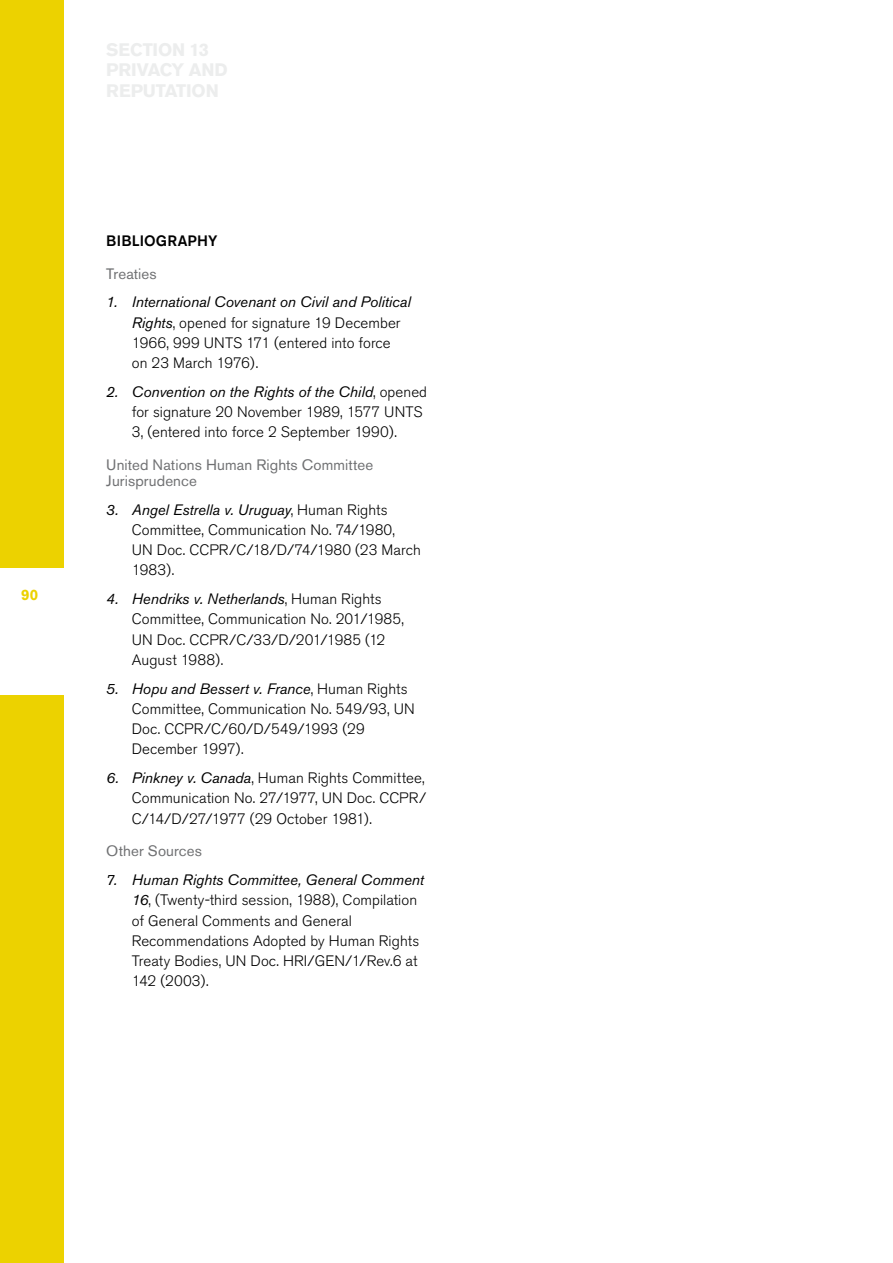
<style>
.page{position:relative;width:893px;height:1263px;background:#fff}
.page>*{position:absolute;margin:0;border:0;box-sizing:border-box;transform-origin:0 0}
.t1{font:300 15px/20.2px "Akzidenz Grotesk BE";letter-spacing:.005em;color:#000}
.t2{font:15px/15.8px "Akzidenz Grotesk BE";letter-spacing:.01em;color:#707173}
.t3{font:500 15px "Akzidenz Grotesk BE";letter-spacing:.01em;color:#000}
.t4{font:700 15px "Akzidenz Grotesk BE";color:#ecd200}
.s1{font-weight:400;font-style:italic}
</style>
<div class="page">
<div style="left:0;top:0;width:64px;height:568px;background:#ecd200"></div>
<div style="left:0;top:695px;width:64px;height:568px;background:#ecd200"></div>
<p class="t4" style="left:21px;top:586px;width:19px">90</p>
<p class="t3" style="left:106px;top:231px;width:113px">BIBLIOGRAPHY</p>
<p class="t2" style="left:106px;top:265px;width:52px">Treaties</p>
<p class="t1" style="left:132px;top:292px;width:280px;text-indent:-26px"><span class="s1">1. International Covenant on Civil and Political Rights</span>, opened for signature 19 December 1966, 999 UNTS 171 (entered into force<br>on 23 March 1976).</p>
<p class="t1" style="left:132px;top:382px;width:297px;text-indent:-26px"><span class="s1">2. Convention on the Rights of the Child</span>, opened for signature 20 November 1989, 1577 UNTS<br>3, (entered into force 2 September 1990).</p>
<p class="t2" style="left:106px;top:457px;width:268px">United Nations Human Rights Committee<br>Jurisprudence</p>
<p class="t1" style="left:132px;top:500px;width:291px;text-indent:-26px"><span class="s1">3. Angel Estrella v. Uruguay</span>, Human Rights<br>Committee, Communication No. 74/1980,<br>UN Doc. CCPR/C/18/D/74/1980 (23 March<br>1983).</p>
<p class="t1" style="left:132px;top:589px;width:273px;text-indent:-26px"><span class="s1">4. Hendriks v. Netherlands</span>, Human Rights<br>Committee, Communication No. 201/1985,<br>UN Doc. CCPR/C/33/D/201/1985 (12<br>August 1988).</p>
<p class="t1" style="left:132px;top:679px;width:285px;text-indent:-26px"><span class="s1">5. Hopu and Bessert v. France</span>, Human Rights Committee, Communication No. 549/93, UN Doc. CCPR/C/60/D/549/1993 (29<br>December 1997).</p>
<p class="t1" style="left:132px;top:768px;width:296px;text-align:justify;text-indent:-26px"><span class="s1">6. Pinkney v. Canada</span>, Human Rights Committee, Communication No. 27/1977, UN Doc. CCPR/ C/14/D/27/1977 (29 October 1981).</p>
<p class="t2" style="left:106px;top:843px;width:97px">Other Sources</p>
<p class="t1" style="left:132px;top:870px;width:294px;text-indent:-26px"><span class="s1">7. Human Rights Committee, General Comment 16</span>, (Twenty-third session, 1988), Compilation of General Comments and General Recommendations Adopted by Human Rights Treaty Bodies, UN Doc. HRI/GEN/1/Rev.6 at 142 (2003).</p>
</div>
